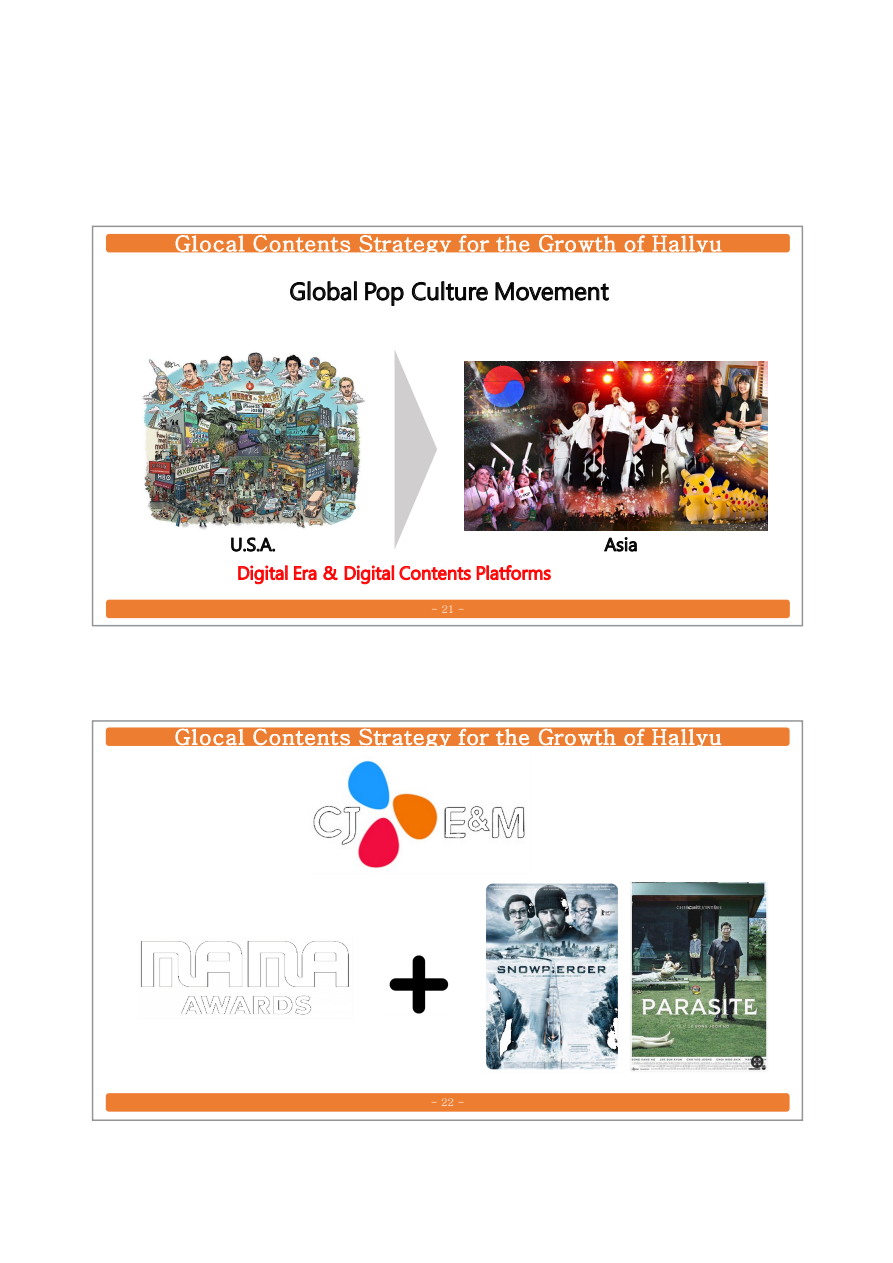
<style>
.page{position:relative;width:893px;height:1263px;background:#fff}
.page>*{position:absolute;margin:0;border:0;box-sizing:border-box;transform-origin:0 0}
.t1{font:23.7px "Malgun Gothic";letter-spacing:-.005em;color:#000}
.t2{font:20.7px "HY Batang";letter-spacing:.025em;color:#fff}
.t3{font:17.7px "Malgun Gothic";color:#f00}
.t4{font:17.7px "Malgun Gothic";color:#000}
.t5{font:10.35px "HY Batang";color:#fff;scale:1.06 1}
</style>
<div class="page">
<svg style="left:106px;top:1093px;width:684px;height:19px;background:#ed8036"></svg>
<img style="left:389px;top:955px;width:60px;height:59px">
<svg style="left:106px;top:727px;width:684px;height:19px;background:#f0985c"></svg>
<img style="left:313px;top:760px;width:212px;height:108px">
<img style="left:140px;top:941px;width:209px;height:74px">
<img style="left:486px;top:883px;width:132px;height:187px">
<img style="left:630px;top:882px;width:138px;height:189px">
<div style="left:106px;top:600px;width:684px;height:18px;background:#ed7d31"></div>
<svg style="left:290px;top:281px;width:61px;height:20px"></svg>
<div style="left:354px;top:281px;width:3px;height:19px;border:1px solid #000"></div>
<svg style="left:365px;top:282px;width:39px;height:24px"></svg>
<svg style="left:412px;top:281px;width:76px;height:20px"></svg>
<svg style="left:495px;top:282px;width:114px;height:19px"></svg>
<img style="left:141px;top:352px;width:224px;height:178px">
<svg style="left:231px;top:537px;width:44px;height:15px"></svg>
<svg style="left:395px;top:351px;width:42px;height:197px"></svg>
<img style="left:465px;top:361px;width:302px;height:169px">
<svg style="left:604px;top:537px;width:33px;height:15px"></svg>
<svg style="left:238px;top:565px;width:49px;height:19px"></svg>
<svg style="left:294px;top:566px;width:22px;height:14px"></svg>
<svg style="left:323px;top:566px;width:14px;height:14px"></svg>
<svg style="left:345px;top:565px;width:49px;height:19px"></svg>
<svg style="left:400px;top:566px;width:71px;height:14px"></svg>
<svg style="left:477px;top:565px;width:74px;height:15px"></svg>
<svg style="left:106px;top:234px;width:684px;height:19px;background:#f0985d"></svg>
<div style="left:92px;top:226px;width:711px;height:400px;border:2px solid #939598"></div>
<div style="left:92px;top:720px;width:711px;height:401px;border:2px solid #939598"></div>
<p class="t2" style="left:175px;top:233px;width:548px">Glocal Contents Strategy for the Growth of Hallyu</p>
<p class="t1" style="left:290px;top:278px;width:321px">Global Pop Culture Movement</p>
<p class="t4" style="left:230px;top:534px;width:47px">U.S.A.</p>
<p class="t4" style="left:604px;top:534px;width:35px">Asia</p>
<p class="t3" style="left:237px;top:563px;width:315px">Digital Era &amp; Digital Contents Platforms</p>
<p class="t5" style="left:431px;top:604px;width:33px">-21-</p>
<p class="t2" style="left:175px;top:727px;width:548px">Glocal Contents Strategy for the Growth of Hallyu</p>
<p class="t5" style="left:431px;top:1097px;width:33px">-22-</p>
</div>
